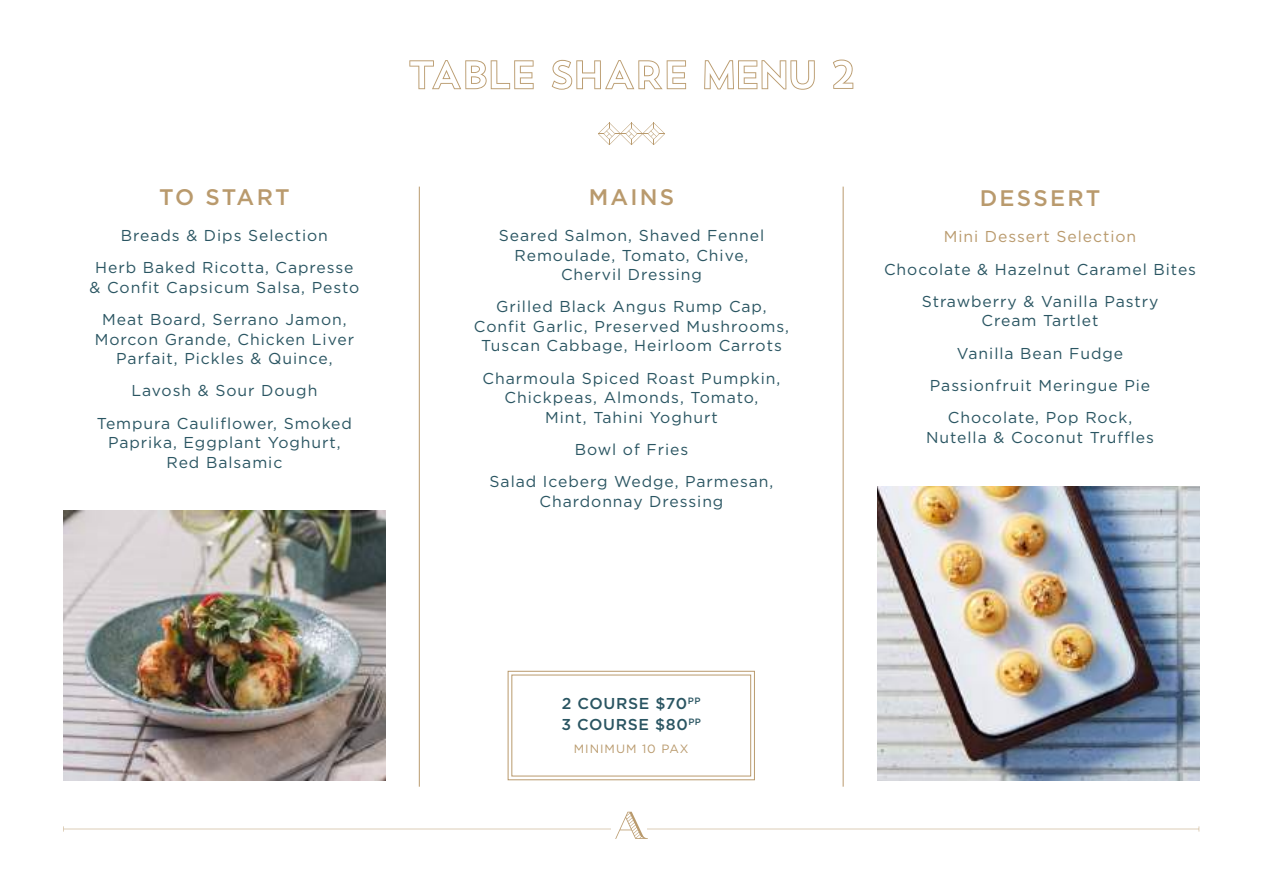
<style>
.page{position:relative;width:1263px;height:893px;background:#fff}
.page>*{position:absolute;margin:0;border:0;box-sizing:border-box;transform-origin:0 0}
.t1{font:51px "The Alcott Headline";letter-spacing:-.025em;color:#b99a6d}
.t2{font:500 22.5px "Gotham";letter-spacing:.1em;color:#b99a6d}
.t3{font:15.75px/32.2px "Gotham";letter-spacing:.06em;color:#2a5562;text-align:center}
.t4{font:500 15.75px/21px "Gotham";letter-spacing:.04em;color:#2a5562}
.t5{font:15.75px "Gotham";letter-spacing:.06em;color:#b99a6d}
.t6{font:12px "Gotham";letter-spacing:.08em;color:#b99a6d}
</style>
<div class="page">
<svg style="left:598px;top:122px;width:67px;height:23px"></svg>
<svg style="left:63px;top:812px;width:1136px;height:27px"></svg>
<img style="left:63px;top:511px;width:323px;height:269px">
<img style="left:877px;top:487px;width:322px;height:293px">
<hr style="left:419px;top:187px;width:1px;height:600px;background:#b99a6d">
<hr style="left:843px;top:187px;width:1px;height:600px;background:#b99a6d">
<svg style="left:507px;top:670px;width:248px;height:110px"></svg>
<div style="left:511px;top:675px;width:240px;height:101px;border:1px solid #b99a6d"></div>
<h2 class="t2" style="left:159px;top:182px;width:132px">TO START</h2>
<p class="t3" style="left:95px;top:219px;width:260px">Breads &amp; Dips Selection<br>Herb Baked Ricotta, Capresse</p>
<p class="t3" style="left:90px;top:271px;width:271px">&amp; Confit Capsicum Salsa, Pesto<br>Meat Board, Serrano Jamon,</p>
<p class="t3" style="left:95px;top:329px;width:261px;line-height:19.5px">Morcon Grande, Chicken Liver<br>Parfait, Pickles &amp; Quince,</p>
<p class="t3" style="left:97px;top:374px;width:257px">Lavosh &amp; Sour Dough<br>Tempura Cauliflower, Smoked</p>
<p class="t3" style="left:108px;top:432px;width:234px;line-height:19.5px">Paprika, Eggplant Yoghurt,<br>Red Balsamic</p>
<h1 class="t1" style="left:407px;top:45px;width:451px">table share menu 1</h1>
<h2 class="t2" style="left:589px;top:182px;width:87px">MAINS</h2>
<p class="t3" style="left:499px;top:225px;width:267px;line-height:19.5px">Seared Salmon, Shaved Fennel<br>Remoulade, Tomato, Chive,<br>Chervil Dressing</p>
<p class="t3" style="left:474px;top:297px;width:317px;line-height:19.5px">Grilled Black Angus Rump Cap,<br>Confit Garlic, Preserved Mushrooms,<br>Tuscan Cabbage, Heirloom Carrots</p>
<p class="t3" style="left:483px;top:368px;width:299px;line-height:19.5px">Charmoula Spiced Roast Pumpkin,<br>Chickpeas, Almonds, Tomato,<br>Mint, Tahini Yoghurt</p>
<p class="t3" style="left:490px;top:433px;width:285px">Bowl of Fries<br>Salad Iceberg Wedge, Parmesan,</p>
<p class="t3" style="left:539px;top:485px;width:185px">Chardonnay Dressing</p>
<h2 class="t2" style="left:980px;top:183px;width:122px">DESSERT</h2>
<p class="t5" style="left:944px;top:227px;width:194px">Mini Dessert Selection</p>
<p class="t3" style="left:884px;top:253px;width:314px">Chocolate &amp; Hazelnut Caramel Bites<br>Strawberry &amp; Vanilla Pastry</p>
<p class="t3" style="left:930px;top:304px;width:222px">Cream Tartlet<br>Vanilla Bean Fudge<br>Passionfruit Meringue Pie<br>Chocolate, Pop Rock,</p>
<p class="t3" style="left:926px;top:421px;width:229px">Nutella &amp; Coconut Truffles</p>
<p class="t4" style="left:561px;top:693px;width:141px">2 COURSE $70<sup>PP<br></sup>3 COURSE $80<sup>PP</sup></p>
<p class="t6" style="left:574px;top:741px;width:116px">MINIMUM 10 PAX</p>
</div>
